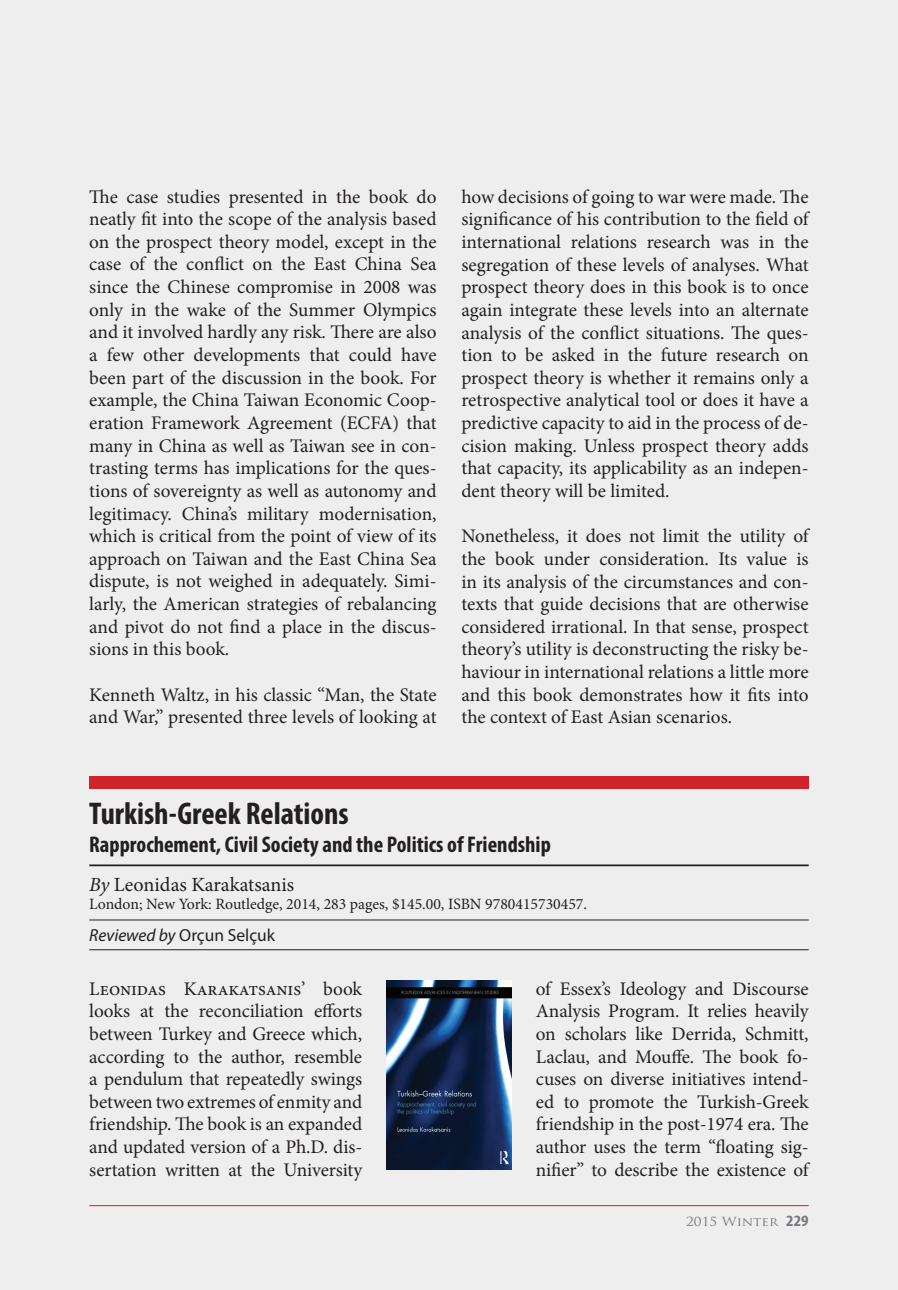
<style>
.page{position:relative;width:898px;height:1290px;background:#eeeeef}
.page>*{position:absolute;margin:0;border:0;box-sizing:border-box;transform-origin:0 0}
.t1{font:700 condensed 31.5px "Myriad Pro";color:#231f20}
.t2{font:700 condensed 22.75px "Myriad Pro";color:#231f20}
.t3{font:20.12px "Minion Pro";color:#231f20}
.t4{font:19.25px/22.6px "Minion Pro";letter-spacing:-.005em;color:#231f20;text-align:justify}
.t5{font:17.5px "Myriad Pro";color:#231f20}
.t6{font:15.75px "Minion Pro";color:#231f20}
.t7{font:12.25px "Trajan Pro";color:#76787b;scale:1.11 1}
.s1{font-style:italic}
.s2{font-family:"Myriad Pro";font-weight:700;font-stretch:condensed;font-size:15.75px}
</style>
<div class="page">
<hr style="left:89px;top:1205px;width:720px;height:1px;background:#d1232a">
<hr style="left:89px;top:920px;width:720px;height:1px;background:#231f20">
<hr style="left:89px;top:949px;width:720px;height:1px;background:#231f20">
<hr style="left:89px;top:864px;width:720px;height:2px;background:#231f20">
<div style="left:89px;top:776px;width:720px;height:12px;background:#d1232a"></div>
<img style="left:387px;top:980px;width:124px;height:189px">
<p class="t4" style="left:89px;top:185px;width:349px">The case studies presented in the book do neatly fit into the scope of the analysis based on the prospect theory model, except in the case of the conflict on the East China Sea since the Chinese compromise in 2008 was only in the wake of the Summer Olympics and it involved hardly any risk. There are also a few other developments that could have been part of the discussion in the book. For example, the China Taiwan Economic Coop&shy;eration Framework Agreement (ECFA) that many in China as well as Taiwan see in con&shy;trasting terms has implications for the ques&shy;tions of sovereignty as well as autonomy and legitimacy. China’s military modernisation, which is critical from the point of view of its approach on Taiwan and the East China Sea dispute, is not weighed in adequately. Simi&shy;larly, the American strategies of rebalancing and pivot do not find a place in the discus&shy;sions in this book.</p>
<p class="t4" style="left:89px;top:683px;width:349px">Kenneth Waltz, in his classic “Man, the State and War,” presented three levels of looking at</p>
<p class="t4" style="left:461px;top:185px;width:349px">how decisions of going to war were made. The significance of his contribution to the field of international relations research was in the segregation of these levels of analyses. What prospect theory does in this book is to once again integrate these levels into an alternate analysis of the conflict situations. The ques&shy;tion to be asked in the future research on prospect theory is whether it remains only a retrospective analytical tool or does it have a predictive capacity to aid in the process of de&shy;cision making. Unless prospect theory adds that capacity, its applicability as an indepen&shy;dent theory will be limited.</p>
<p class="t4" style="left:461px;top:525px;width:349px">Nonetheless, it does not limit the utility of the book under consideration. Its value is in its analysis of the circumstances and con&shy;texts that guide decisions that are otherwise considered irrational. In that sense, prospect theory’s utility is deconstructing the risky be&shy;haviour in international relations a little more and this book demonstrates how it fits into the context of East Asian scenarios.</p>
<h1 class="t1" style="left:89px;top:793px;width:261px">Turkish-Greek Relations</h1>
<p class="t2" style="left:89px;top:830px;width:463px">Rapprochement, Civil Society and the Politics of Friendship</p>
<p class="t3" style="left:89px;top:871px;width:206px"><span class="s1">By</span> Leonidas Karakatsanis</p>
<p class="t6" style="left:89px;top:894px;width:499px">London; New York: Routledge, 2014, 283 pages, $145.00, ISBN 9780415730457.</p>
<p class="t5" style="left:89px;top:925px;width:187px"><span class="s1">Reviewed by</span> Orçun Selçuk</p>
<p class="t4" style="left:89px;top:977px;width:275px">Leonidas Karakatsanis’ book looks at the reconciliation efforts between Turkey and Greece which, according to the author, resemble a pendulum that repeatedly swings between two extremes of enmity and friendship. The book is an expanded and updated version of a Ph.D. dis&shy;sertation written at the University</p>
<p class="t4" style="left:536px;top:977px;width:275px">of Essex’s Ideology and Discourse Analysis Program. It relies heavily on scholars like Derrida, Schmitt, Laclau, and Mouffe. The book fo&shy;cuses on diverse initiatives intend&shy;ed to promote the Turkish-Greek friendship in the post-1974 era. The author uses the term “floating sig&shy;nifier” to describe the existence of</p>
<p class="t7" style="left:686px;top:1213px;width:112px">2015 Wınter <span class="s2">229</span></p>
</div>
